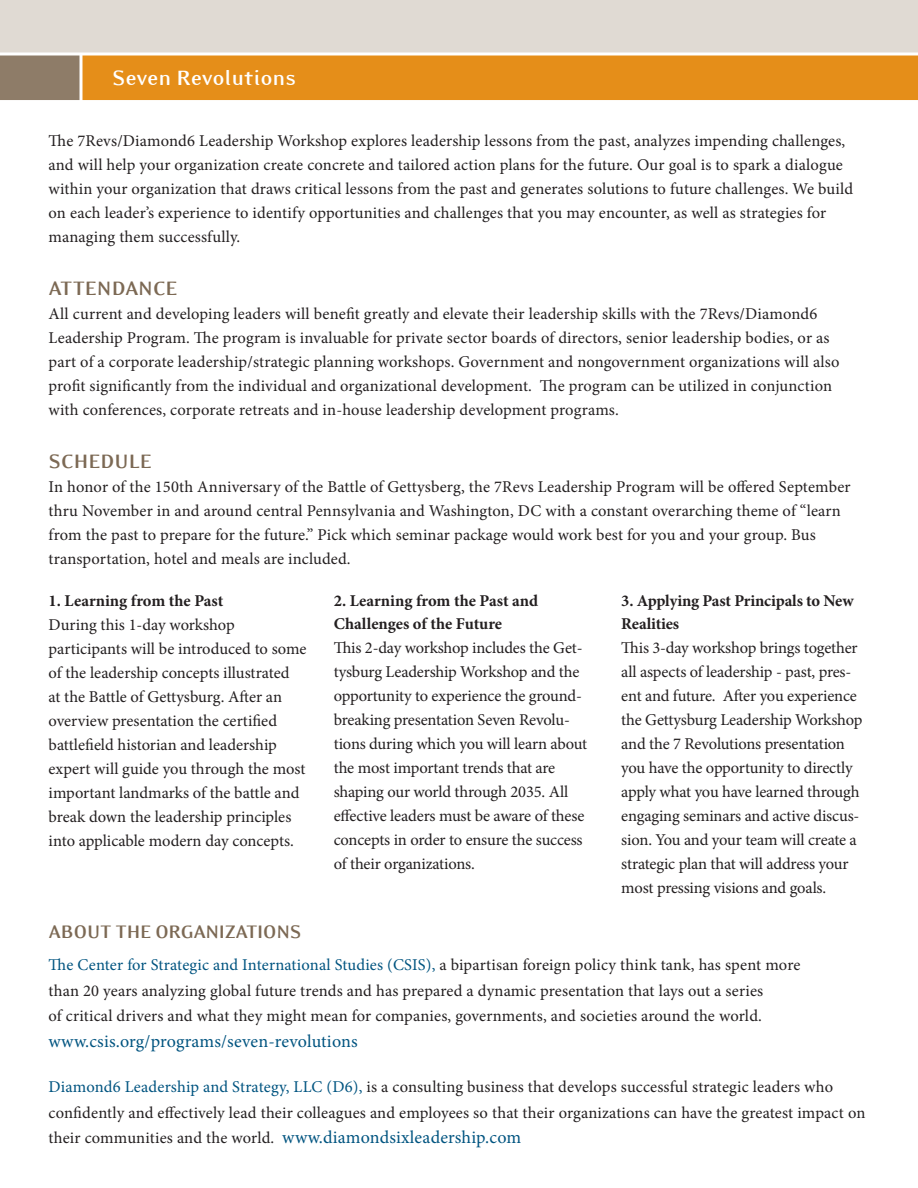
<style>
.page{position:relative;width:918px;height:1188px;background:#fff}
.page>*{position:absolute;margin:0;border:0;box-sizing:border-box;transform-origin:0 0}
.t1{font:700 24px "Eidetic Modern";letter-spacing:-.01em;color:#fff}
.t2{font:700 22.5px "Eidetic Modern";color:#7c6954}
.t3{font:700 21px "Eidetic Modern";letter-spacing:-.01em;color:#7c6954}
.t4{font:18px "Minion Pro";letter-spacing:.005em;color:#005480}
.t5{font:16.5px/24px "Minion Pro";color:#231f20}
.t6{font:700 16.5px/22.5px "Minion Pro";letter-spacing:-.005em;color:#231f20}
.s1{color:#005480}
.s2{font-size:18px;color:#005480}
</style>
<div class="page">
<div style="left:81px;top:54px;width:837px;height:46px;background:#e58e19"></div>
<div style="left:0;top:54px;width:81px;height:47px;background:#8e7c68"></div>
<hr style="left:0;top:100px;width:918px;height:3px;background:#fff">
<div style="left:0;top:0;width:918px;height:54px;background:#e0dad3"></div>
<svg style="left:0;top:52px;width:918px;height:4px;background:#f6ebdd"></svg>
<hr style="left:80px;top:54px;width:2px;height:879px;background:#fff">
<h1 class="t1" style="left:112px;top:65px;width:186px">SEVEN REVOLUTIONS</h1>
<p class="t5" style="left:49px;top:129px;width:806px">The 7Revs/Diamond6 Leadership Workshop explores leadership lessons from the past, analyzes impending challenges, and will help your organization create concrete and tailored action plans for the future. Our goal is to spark a dialogue within your organization that draws critical lessons from the past and generates solutions to future challenges. We build on each leader’s experience to identify opportunities and challenges that you may encounter, as well as strategies for managing them successfully.</p>
<h2 class="t2" style="left:49px;top:277px;width:131px">ATTENDANCE</h2>
<p class="t5" style="left:49px;top:302px;width:793px">All current and developing leaders will benefit greatly and elevate their leadership skills with the 7Revs/Diamond6<br>Leadership Program. The program is invaluable for private sector boards of directors, senior leadership bodies, or as part of a corporate leadership/strategic planning workshops. Government and nongovernment organizations will also profit significantly from the individual and organizational development. The program can be utilized in conjunction with conferences, corporate retreats and in-house leadership development programs.</p>
<h2 class="t2" style="left:49px;top:450px;width:105px">SCHEDULE</h2>
<p class="t5" style="left:49px;top:475px;width:804px">In honor of the 150th Anniversary of the Battle of Gettysberg, the 7Revs Leadership Program will be offered September thru November in and around central Pennsylvania and Washington, DC with a constant overarching theme of “learn from the past to prepare for the future.” Pick which seminar package would work best for you and your group. Bus transportation, hotel and meals are included.</p>
<p class="t6" style="left:49px;top:589px;width:176px">1. Learning from the Past</p>
<p class="t5" style="left:49px;top:613px;width:260px">During this 1-day workshop participants will be introduced to some of the leadership concepts illustrated<br>at the Battle of Gettysburg. After an overview presentation the certified battlefield historian and leadership expert will guide you through the most important landmarks of the battle and break down the leadership principles into applicable modern day concepts.</p>
<p class="t6" style="left:334px;top:589px;width:206px">2. Learning from the Past and<br>Challenges of the Future</p>
<p class="t5" style="left:334px;top:635px;width:255px">This 2-day workshop includes the Get&shy;tysburg Leadership Workshop and the opportunity to experience the ground&shy;breaking presentation Seven Revolu&shy;tions during which you will learn about the most important trends that are shaping our world through 2035. All effective leaders must be aware of these concepts in order to ensure the success of their organizations.</p>
<p class="t6" style="left:621px;top:589px;width:234px">3. Applying Past Principals to New<br>Realities</p>
<p class="t5" style="left:621px;top:636px;width:243px">This 3-day workshop brings together all aspects of leadership - past, pres&shy;ent and future. After you experience the Gettysburg Leadership Workshop and the 7 Revolutions presentation you have the opportunity to directly apply what you have learned through engaging seminars and active discus&shy;sion. You and your team will create a strategic plan that will address your most pressing visions and goals.</p>
<p class="t3" style="left:49px;top:921px;width:252px">ABOUT THE ORGANIZATIONS</p>
<p class="t5" style="left:49px;top:952px;width:753px;line-height:25.5px"><span class="s1">The Center for Strategic and International Studies (CSIS),</span> a bipartisan foreign policy think tank, has spent more than 20 years analyzing global future trends and has prepared a dynamic presentation that lays out a series<br>of critical drivers and what they might mean for companies, governments, and societies around the world.</p>
<p class="t4" style="left:49px;top:1029px;width:311px">www.csis.org/programs/seven-revolutions</p>
<p class="t5" style="left:49px;top:1075px;width:818px;line-height:25.5px"><span class="s1">Diamond6 Leadership and Strategy, LLC (D6),</span> is a consulting business that develops successful strategic leaders who confidently and effectively lead their colleagues and employees so that their organizations can have the greatest impact on their communities and the world. <span class="s2">www.diamondsixleadership.com</span></p>
</div>
